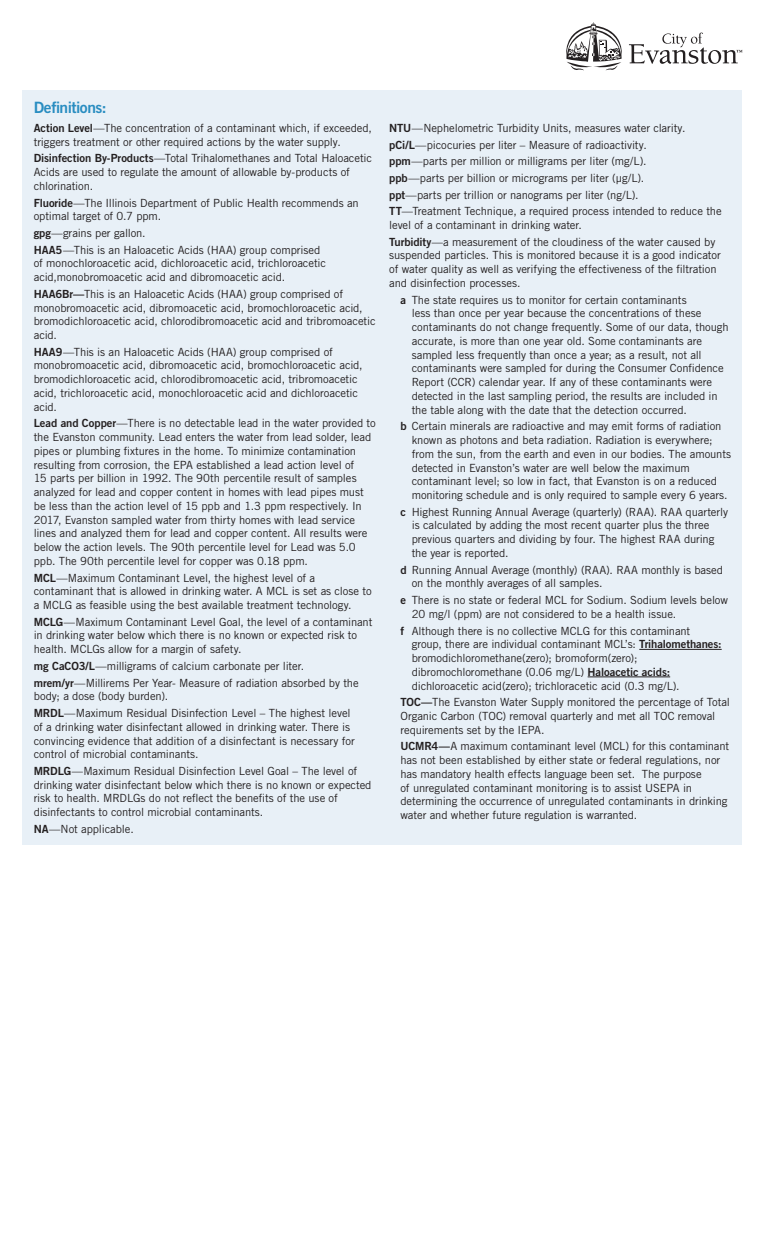
<style>
.page{position:relative;width:765px;height:1260px;background:#fff}
.page>*{position:absolute;margin:0;border:0;box-sizing:border-box;transform-origin:0 0}
.subhead{font:15.62px "Trade Gothic LT Std Bd 2";letter-spacing:-.03em;color:#298dc1}
.legal_copy{font:11.25px/13.8px "Trade Gothic LT Std";letter-spacing:-.01em;color:#231f20}
.bullets_legal_copy{font:11.25px/13.8px "Trade Gothic LT Std";letter-spacing:-.01em;color:#231f20}
.s1{font-family:"Trade Gothic LT Std Bd 2"}
</style>
<div class="page">
<div style="left:22px;top:90px;width:720px;height:754px;background:#e8f0f7"></div>
<hr style="left:639px;top:649px;width:83px;height:1px;background:#231f20">
<hr style="left:588px;top:677px;width:82px;height:1px;background:#231f20">
<svg style="left:566px;top:22px;width:176px;height:48px"></svg>
<p class="subhead" style="left:34px;top:97px;width:74px">Definitions:</p>
<p class="legal_copy" style="left:34px;top:121px;width:340px"><span class="s1">Action Level</span>—The concentration of a contaminant which, if exceeded, triggers treatment or other required actions by the water supply.</p>
<p class="legal_copy" style="left:34px;top:151px;width:340px"><span class="s1">Disinfection By-Products</span>—Total Trihalomethanes and Total Haloacetic<br>Acids are used to regulate the amount of allowable by-products of chlorination.</p>
<p class="legal_copy" style="left:34px;top:195px;width:327px"><span class="s1">Fluoride</span>—The Illinois Department of Public Health recommends an optimal target of 0.7 ppm.</p>
<p class="legal_copy" style="left:34px;top:226px;width:113px"><span class="s1">gpg</span>—grains per gallon.</p>
<p class="legal_copy" style="left:34px;top:243px;width:294px"><span class="s1">HAA5</span>—This is an Haloacetic Acids (HAA) group comprised of monochloroacetic acid, dichloroacetic acid, trichloroacetic acid,monobromoacetic acid and dibromoacetic acid.</p>
<p class="legal_copy" style="left:34px;top:287px;width:343px"><span class="s1">HAA6Br—</span>This is an Haloacetic Acids (HAA) group comprised of monobromoacetic acid, dibromoacetic acid, bromochloroacetic acid, bromodichloroacetic acid, chlorodibromoacetic acid and tribromoacetic acid.</p>
<p class="legal_copy" style="left:34px;top:345px;width:330px"><span class="s1">HAA9</span>—This is an Haloacetic Acids (HAA) group comprised of monobromoacetic acid, dibromoacetic acid, bromochloroacetic acid, bromodichloroacetic acid, chlorodibromoacetic acid, tribromoacetic acid, trichloroacetic acid, monochloroacetic acid and dichloroacetic acid.</p>
<p class="legal_copy" style="left:34px;top:416px;width:344px"><span class="s1">Lead and Copper</span>—There is no detectable lead in the water provided to the Evanston community. Lead enters the water from lead solder, lead pipes or plumbing fixtures in the home. To minimize contamination resulting from corrosion, the EPA established a lead action level of<br>15 parts per billion in 1992. The 90th percentile result of samples analyzed for lead and copper content in homes with lead pipes must be less than the action level of 15 ppb and 1.3 ppm respectively. In 2017, Evanston sampled water from thirty homes with lead service lines and analyzed them for lead and copper content. All results were below the action levels. The 90th percentile level for Lead was 5.0 ppb. The 90th percentile level for copper was 0.18 ppm.</p>
<p class="legal_copy" style="left:34px;top:571px;width:339px"><span class="s1">MCL</span>—Maximum Contaminant Level, the highest level of a contaminant that is allowed in drinking water. A MCL is set as close to a MCLG as feasible using the best available treatment technology.</p>
<p class="legal_copy" style="left:34px;top:615px;width:340px"><span class="s1">MCLG</span>—Maximum Contaminant Level Goal, the level of a contaminant in drinking water below which there is no known or expected risk to health. MCLGs allow for a margin of safety.</p>
<p class="legal_copy" style="left:34px;top:659px;width:272px"><span class="s1">mg CaCO3/L</span>—milligrams of calcium carbonate per liter.</p>
<p class="legal_copy" style="left:34px;top:676px;width:326px"><span class="s1">mrem/yr</span>—Millirems Per Year- Measure of radiation absorbed by the body; a dose (body burden).</p>
<p class="legal_copy" style="left:34px;top:706px;width:323px"><span class="s1">MRDL</span>—Maximum Residual Disinfection Level – The highest level of a drinking water disinfectant allowed in drinking water. There is convincing evidence that addition of a disinfectant is necessary for control of microbial contaminants.</p>
<p class="legal_copy" style="left:34px;top:764px;width:339px"><span class="s1">MRDLG</span>—Maximum Residual Disinfection Level Goal – The level of drinking water disinfectant below which there is no known or expected risk to health. MRDLGs do not reflect the benefits of the use of disinfectants to control microbial contaminants.</p>
<p class="legal_copy" style="left:34px;top:822px;width:102px"><span class="s1">NA</span>—Not applicable.</p>
<p class="legal_copy" style="left:389px;top:121px;width:298px"><span class="s1">NTU</span>—Nephelometric Turbidity Units, measures water clarity.</p>
<p class="legal_copy" style="left:389px;top:138px;width:259px"><span class="s1">pCi/L</span>—picocuries per liter – Measure of radioactivity.</p>
<p class="legal_copy" style="left:389px;top:154px;width:259px"><span class="s1">ppm</span>—parts per million or milligrams per liter (mg/L).</p>
<p class="legal_copy" style="left:389px;top:171px;width:257px"><span class="s1">ppb</span>—parts per billion or micrograms per liter (µg/L).</p>
<p class="legal_copy" style="left:389px;top:188px;width:251px"><span class="s1">ppt</span>—parts per trillion or nanograms per liter (ng/L).</p>
<p class="legal_copy" style="left:389px;top:204px;width:334px"><span class="s1">TT</span>—Treatment Technique, a required process intended to reduce the level of a contaminant in drinking water.</p>
<p class="legal_copy" style="left:389px;top:235px;width:333px"><span class="s1">Turbidity</span>—a measurement of the cloudiness of the water caused by suspended particles. This is monitored because it is a good indicator of water quality as well as verifying the effectiveness of the filtration and disinfection processes.</p>
<p class="bullets_legal_copy" style="left:412px;top:293px;width:318px;text-indent:-11px"><span class="s1">a</span> The state requires us to monitor for certain contaminants<br>less than once per year because the concentrations of these contaminants do not change frequently. Some of our data, though accurate, is more than one year old. Some contaminants are sampled less frequently than once a year; as a result, not all contaminants were sampled for during the Consumer Confidence Report (CCR) calendar year. If any of these contaminants were detected in the last sampling period, the results are included in the table along with the date that the detection occurred.</p>
<p class="bullets_legal_copy" style="left:412px;top:419px;width:321px;text-indent:-11px"><span class="s1">b</span> Certain minerals are radioactive and may emit forms of radiation known as photons and beta radiation. Radiation is everywhere; from the sun, from the earth and even in our bodies. The amounts detected in Evanston’s water are well below the maximum contaminant level; so low in fact, that Evanston is on a reduced monitoring schedule and is only required to sample every 6 years.</p>
<p class="bullets_legal_copy" style="left:412px;top:505px;width:318px;text-indent:-11px"><span class="s1">c</span> Highest Running Annual Average (quarterly) (RAA). RAA quarterly is calculated by adding the most recent quarter plus the three previous quarters and dividing by four. The highest RAA during the year is reported.</p>
<p class="bullets_legal_copy" style="left:412px;top:563px;width:313px;text-indent:-11px"><span class="s1">d</span> Running Annual Average (monthly) (RAA). RAA monthly is based on the monthly averages of all samples.</p>
<p class="bullets_legal_copy" style="left:412px;top:593px;width:318px;text-indent:-11px"><span class="s1">e</span> There is no state or federal MCL for Sodium. Sodium levels below<br>20 mg/l (ppm) are not considered to be a health issue.</p>
<p class="bullets_legal_copy" style="left:412px;top:623px;width:311px;text-indent:-11px"><span class="s1">f</span> Although there is no collective MCLG for this contaminant group, there are individual contaminant MCL’s: <span class="s1">Trihalomethanes: </span>bromodichloromethane(zero); bromoform(zero); dibromochloromethane (0.06 mg/L) <span class="s1">Haloacetic acids: </span>dichloroacetic acid(zero); trichloracetic acid (0.3 mg/L).</p>
<p class="legal_copy" style="left:400px;top:695px;width:331px"><span class="s1">TOC—</span>The Evanston Water Supply monitored the percentage of Total<br>Organic Carbon (TOC) removal quarterly and met all TOC removal requirements set by the IEPA.</p>
<p class="legal_copy" style="left:400px;top:739px;width:330px"><span class="s1">UCMR4—</span>A maximum contaminant level (MCL) for this contaminant has not been established by either state or federal regulations, nor has mandatory health effects language been set. The purpose<br>of unregulated contaminant monitoring is to assist USEPA in determining the occurrence of unregulated contaminants in drinking water and whether future regulation is warranted.</p>
</div>
